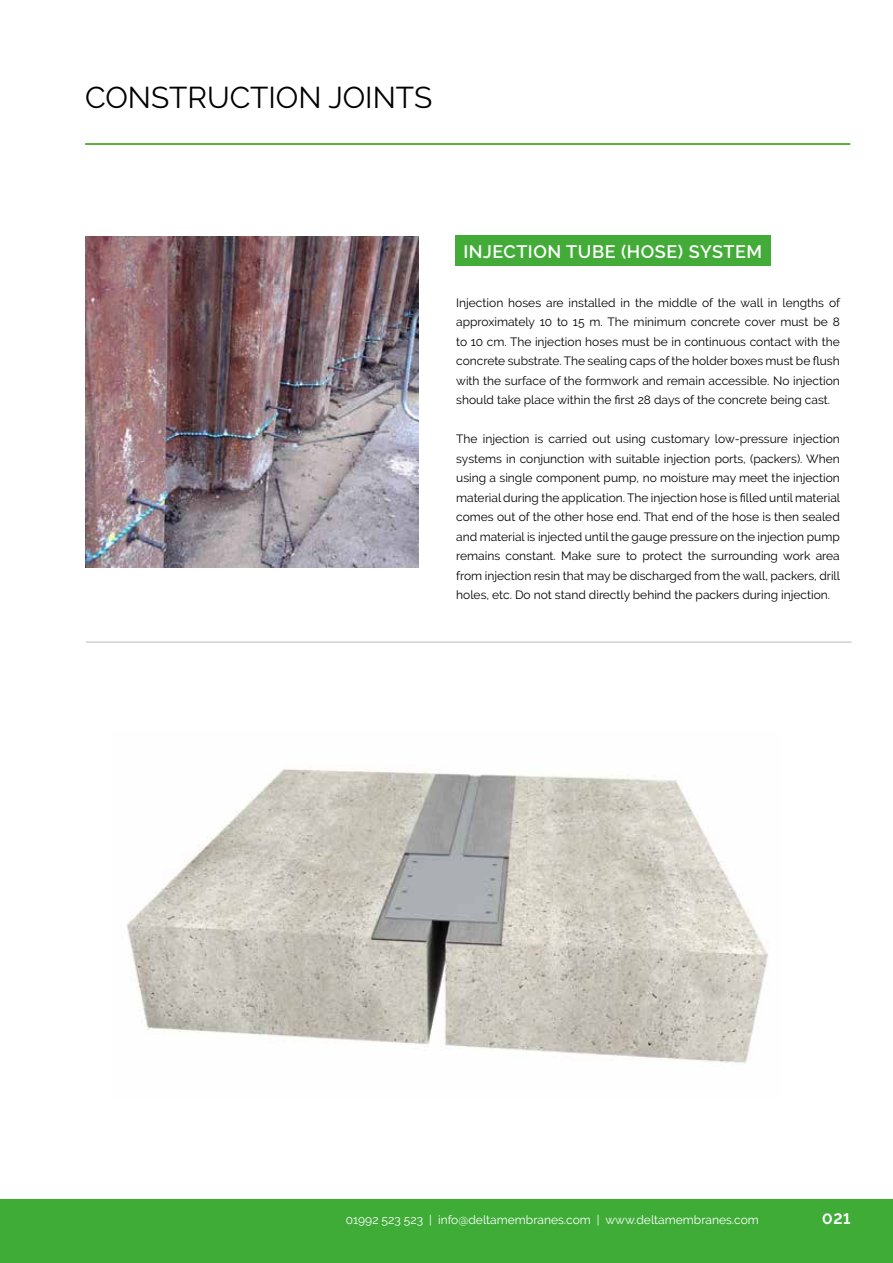
<style>
.page{position:relative;width:893px;height:1263px;background:#fff}
.page>*{position:absolute;margin:0;border:0;box-sizing:border-box;transform-origin:0 0}
.t1{font:30px "Raleway";color:#000}
.t2{font:600 18px "Raleway";letter-spacing:.03em;color:#fff}
.t3{font:700 15px "Raleway";color:#fff}
.t4{font:12px/19.5px "Raleway";color:#000;text-align:justify}
.t5{font:12px "Raleway";color:#fff}
</style>
<div class="page">
<div style="left:0;top:1199px;width:893px;height:64px;background:#3fac38"></div>
<hr style="left:85px;top:143px;width:765px;height:2px;background:#40a537">
<hr style="left:86px;top:641px;width:765px;height:2px;background:#d0d0cf">
<div style="left:455px;top:235px;width:315px;height:31px;background:#43ac39"></div>
<img style="left:127px;top:767px;width:642px;height:296px">
<img style="left:85px;top:236px;width:334px;height:331px">
<h1 class="t1" style="left:85px;top:80px;width:349px">CONSTRUCTION JOINTS</h1>
<h2 class="t2" style="left:463px;top:241px;width:300px">INJECTION TUBE (HOSE) SYSTEM</h2>
<p class="t4" style="left:456px;top:293px;width:385px">Injection hoses are installed in the middle of the wall in lengths of approximately 10 to 15 m. The minimum concrete cover must be 8 to 10 cm. The injection hoses must be in continuous contact with the concrete substrate. The sealing caps of the holder boxes must be flush with the surface of the formwork and remain accessible. No injection should take place within the first 28 days of the concrete being cast.</p>
<p class="t4" style="left:456px;top:429px;width:385px">The injection is carried out using customary low-pressure injection systems in conjunction with suitable injection ports, (packers). When using a single component pump, no moisture may meet the injection material during the application. The injection hose is filled until material comes out of the other hose end. That end of the hose is then sealed and material is injected until the gauge pressure on the injection pump remains constant. Make sure to protect the surrounding work area from injection resin that may be discharged from the wall, packers, drill holes, etc. Do not stand directly behind the packers during injection.</p>
<p class="t5" style="left:346px;top:1213px;width:415px">01992 523 523 | info@deltamembranes.com | www.deltamembranes.com</p>
<p class="t3" style="left:822px;top:1210px;width:30px">021</p>
</div>
